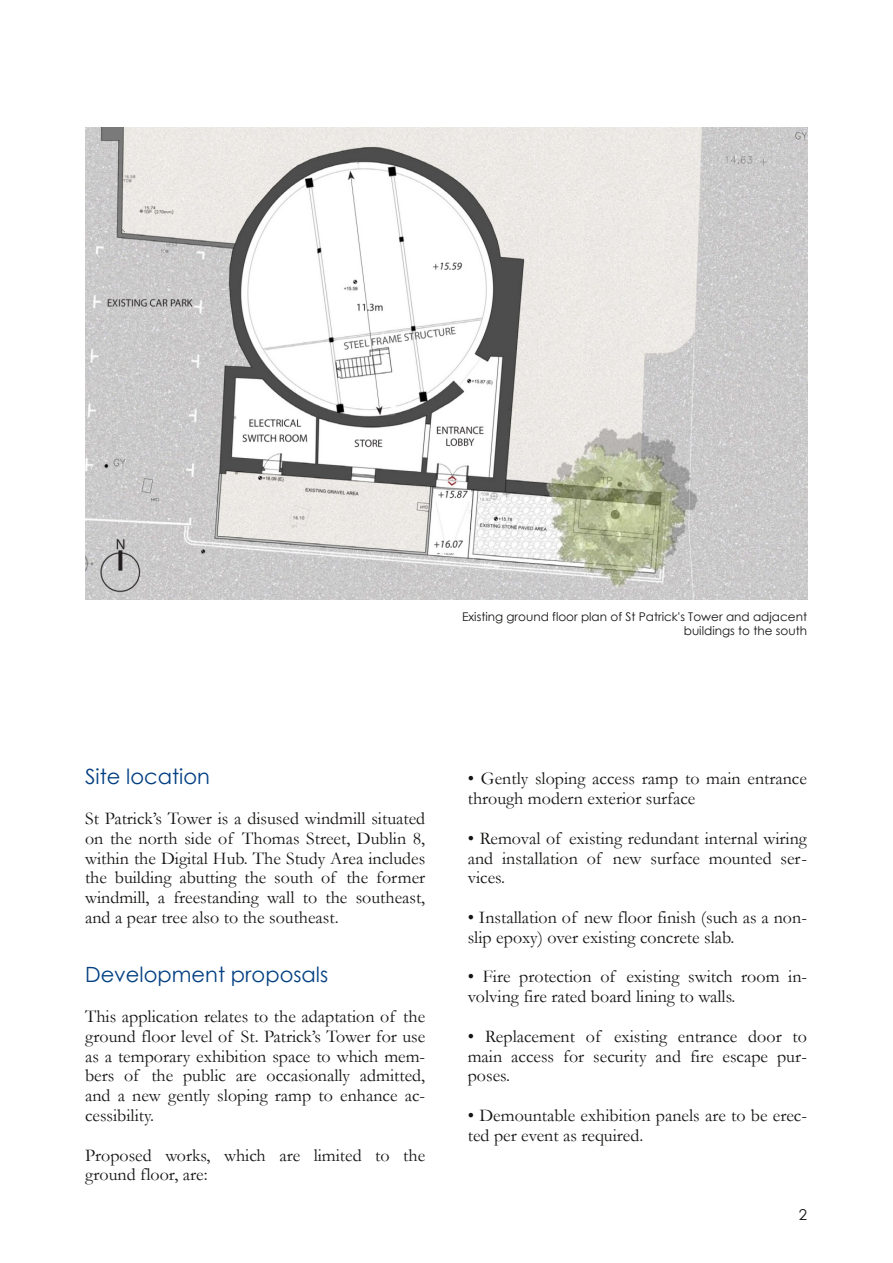
<style>
.page{position:relative;width:893px;height:1263px;background:#fff}
.page>*{position:absolute;margin:0;border:0;box-sizing:border-box;transform-origin:0 0}
.t1{font:21px "Century Gothic";color:#034082}
.t2{font:18px/19.8px "Garamond";color:#161413}
.t3{font:15px "Century Gothic";color:#161413}
.t4{font:12px/14.7px "Century Gothic";color:#161413;text-align:right}
</style>
<div class="page">
<img style="left:85px;top:128px;width:723px;height:472px">
<p class="t4" style="left:462px;top:609px;width:346px">Existing ground floor plan of St Patrick's Tower and adjacent buildings to the south</p>
<p class="t1" style="left:85px;top:763px;width:126px">Site location</p>
<p class="t2" style="left:85px;top:809px;width:342px;text-align:justify">St Patrick’s Tower is a disused windmill situated on the north side of Thomas Street, Dublin 8, within the Digital Hub. The Study Area includes the building abutting the south of the former windmill, a freestanding wall to the southeast, and a pear tree also to the southeast.</p>
<p class="t1" style="left:85px;top:961px;width:245px">Development proposals</p>
<p class="t2" style="left:85px;top:1007px;width:342px;text-align:justify">This application relates to the adaptation of the ground floor level of St. Patrick’s Tower for use as a temporary exhibition space to which mem&shy;bers of the public are occasionally admitted, and a new gently sloping ramp to enhance ac&shy;cessibility.</p>
<p class="t2" style="left:85px;top:1145px;width:342px">Proposed works, which are limited to the ground floor, are:</p>
<p class="t2" style="left:468px;top:769px;width:341px">• Gently sloping access ramp to main entrance through modern exterior surface</p>
<p class="t2" style="left:468px;top:828px;width:341px;text-align:justify">• Removal of existing redundant internal wiring and installation of new surface mounted ser&shy;vices.</p>
<p class="t2" style="left:468px;top:908px;width:341px">• Installation of new floor finish (such as a non&shy;slip epoxy) over existing concrete slab.</p>
<p class="t2" style="left:468px;top:967px;width:341px">• Fire protection of existing switch room in&shy;volving fire rated board lining to walls.</p>
<p class="t2" style="left:468px;top:1026px;width:341px;text-align:justify">• Replacement of existing entrance door to main access for security and fire escape pur&shy;poses.</p>
<p class="t2" style="left:468px;top:1106px;width:341px">• Demountable exhibition panels are to be erec&shy;ted per event as required.</p>
<p class="t3" style="left:799px;top:1205px;width:10px">2</p>
</div>
